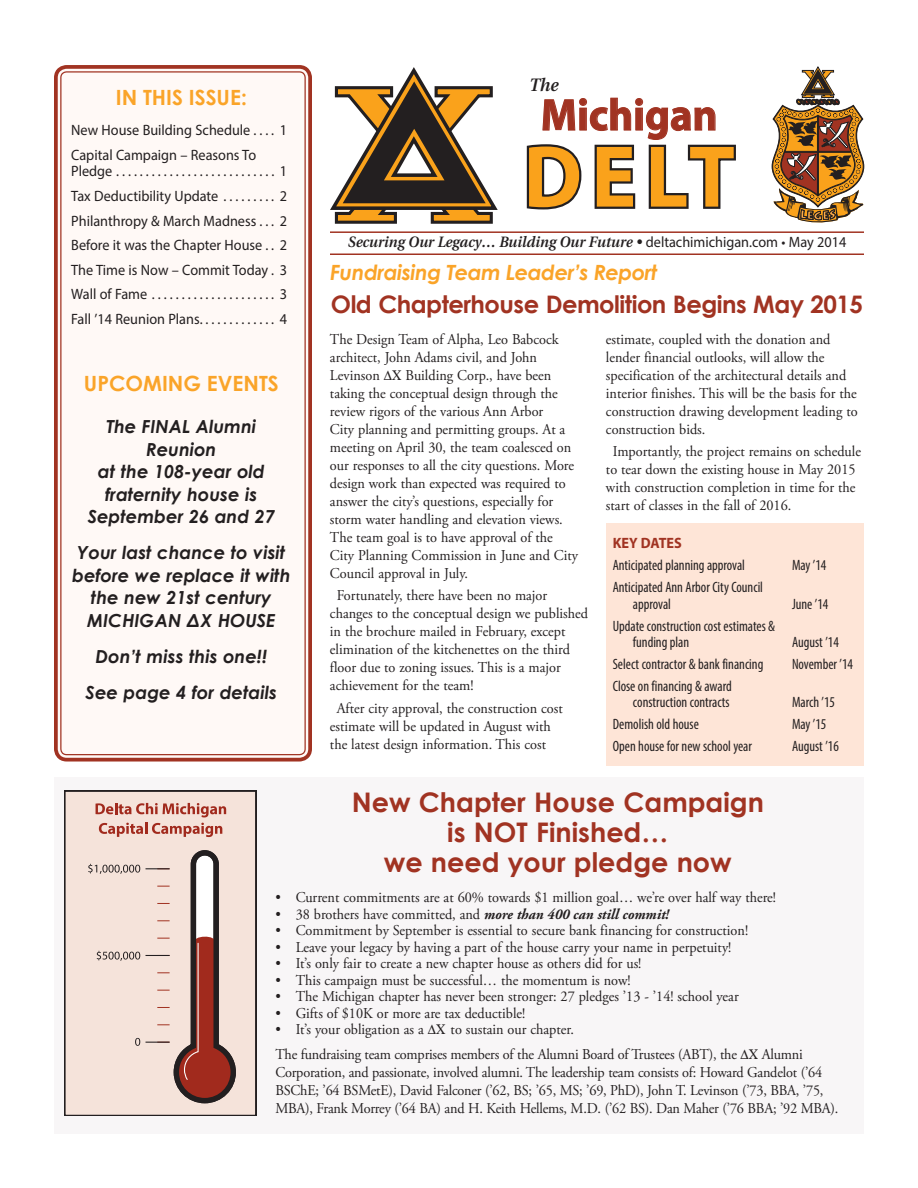
<style>
.page{position:relative;width:918px;height:1188px;background:#fff}
.page>*{position:absolute;margin:0;border:0;box-sizing:border-box;transform-origin:0 0}
.t1{font:700 88.5px "Myriad Pro";color:#faa21b;scale:.95 1}
.t2{font:700 45px "Myriad Pro";color:#a13322;scale:.95 1}
.t3{font:700 27px/30px "Century Gothic";color:#a13322;text-align:center}
.t4{font:700 24.15px "Century Gothic";letter-spacing:-.02em;color:#a13322}
.t5{font:italic 700 21px "Century Gothic";letter-spacing:-.02em;color:#faa429}
.t6{font:700 21px "Century Gothic";color:#faa429}
.t7{font:italic 700 18px/22.5px "Century Gothic";color:#231f20;text-align:center}
.t8{font:italic 600 18px "Utopia";color:#231f20;scale:.95 1}
.t9{font:15px/18px "Adobe Garamond Pro";color:#231f20;scale:.95 1}
.t10{font:condensed 15px/16.5px "Myriad Pro";color:#231f20;scale:.95 1}
.t11{font:15px/24.6px "Myriad Pro";color:#231f20;scale:.95 1}
.t12{font:italic 600 15px "Utopia";color:#231f20;scale:.95 1}
.t13{font:700 15px "Myriad Pro";color:#a13322;scale:.95 1}
.s1{font-family:"Myriad Pro";font-weight:400;font-style:normal}
.s2{font-family:"Greek"}
.s3{font-weight:700;font-style:italic}
</style>
<div class="page">
<div style="left:54px;top:778px;width:810px;height:356px;background:#f8f6f7"></div>
<div style="left:58px;top:69px;width:250px;height:689px;background:#fff9f6;border-radius:9px"></div>
<div style="left:54px;top:65px;width:258px;height:697px;border:4px solid #a13322;border-radius:11px"></div>
<div style="left:60px;top:71px;width:246px;height:684px;border:1px solid #a13322;border-radius:6px"></div>
<svg style="left:330px;top:67px;width:168px;height:157px"></svg>
<svg style="left:526px;top:97px;width:210px;height:113px"></svg>
<hr style="left:330px;top:231px;width:534px;height:2px;background:#a13322">
<hr style="left:330px;top:254px;width:534px;height:1px;background:#a13322">
<div style="left:606px;top:523px;width:258px;height:243px;background:#fee5d7"></div>
<div style="left:65px;top:791px;width:191px;height:324px;background:#f5e3da"></div>
<div style="left:65px;top:791px;width:191px;height:325px;border:1px solid #231f20"></div>
<svg style="left:96px;top:803px;width:130px;height:14px"></svg>
<svg style="left:99px;top:823px;width:123px;height:14px"></svg>
<svg style="left:97px;top:951px;width:43px;height:10px"></svg>
<svg style="left:88px;top:864px;width:52px;height:10px"></svg>
<svg style="left:135px;top:1038px;width:5px;height:8px"></svg>
<svg style="left:146px;top:850px;width:90px;height:254px"></svg>
<svg style="left:772px;top:66px;width:92px;height:156px"></svg>
<h3 class="t6" style="left:116px;top:82px;width:133px">IN THIS ISSUE:</h3>
<p class="t11" style="left:71px;top:118px;width:229px">New House Building Schedule . . . . 1<br>Capital Campaign – Reasons To</p>
<p class="t11" style="left:71px;top:159px;width:48px">Pledge ............................</p>
<p class="t11" style="left:280px;top:159px;width:9px">1</p>
<p class="t11" style="left:71px;top:184px;width:159px">Tax Deductibility Update ..........</p>
<p class="t11" style="left:71px;top:184px;width:229px;text-align:justify;text-indent:209px">2<br>Philanthropy &amp; March Madness . . . 2<br>Before it was the Chapter House . . 2<br>The Time is Now – Commit Today .. 3<br>Wall of Fame ......................</p>
<p class="t11" style="left:280px;top:282px;width:9px">3</p>
<p class="t11" style="left:71px;top:307px;width:140px">Fall ’14 Reunion Plans .............</p>
<p class="t11" style="left:280px;top:307px;width:9px">4</p>
<h3 class="t6" style="left:84px;top:367px;width:196px">UPCOMING EVENTS</h3>
<p class="t7" style="left:88px;top:415px;width:189px">The FINAL Alumni<br>Reunion<br>at the 108-year old fraternity house is<br>September 26 and 27</p>
<p class="t7" style="left:72px;top:541px;width:220px">Your last chance to visit before we replace it with the new 21st century<br>MICHIGAN ΔX HOUSE</p>
<p class="t7" style="left:86px;top:638px;width:193px;line-height:36px">Don’t miss this one!!<br>See page 4 for details</p>
<p class="t8" style="left:529px;top:75px;width:32px">The</p>
<h2 class="t2" style="left:541px;top:86px;width:188px">Michigan</h2>
<h1 class="t1" style="left:524px;top:119px;width:224px">DELT</h1>
<p class="t12" style="left:348px;top:234px;width:527px">Securing Our Legacy… Building Our Future • <span class="s1">deltachimichigan.com • May 2014</span></p>
<h3 class="t5" style="left:330px;top:256px;width:329px">Fundraising Team Leader’s Report</h3>
<h3 class="t4" style="left:331px;top:286px;width:534px">Old Chapterhouse Demolition Begins May 2015</h3>
<p class="t9" style="left:330px;top:331px;width:263px">The Design Team of Alpha, Leo Babcock architect, John Adams civil, and John Levinson <span class="s2">DC</span> Building Corp., have been taking the conceptual design through the review rigors of the various Ann Arbor<br>City planning and permitting groups. At a meeting on April 30, the team coalesced on our responses to all the city questions. More design work than expected was required to answer the city’s questions, especially for storm water handling and elevation views.<br>The team goal is to have approval of the City Planning Commission in June and City Council approval in July.</p>
<p class="t9" style="left:330px;top:587px;width:273px;text-indent:7px">Fortunately, there have been no major changes to the conceptual design we published in the brochure mailed in February, except elimination of the kitchenettes on the third floor due to zoning issues. This is a major achievement for the team!</p>
<p class="t9" style="left:330px;top:699px;width:247px;text-indent:7px">After city approval, the construction cost estimate will be updated in August with the latest design information. This cost</p>
<p class="t9" style="left:606px;top:331px;width:266px">estimate, coupled with the donation and lender financial outlooks, will allow the specification of the architectural details and interior finishes. This will be the basis for the construction drawing development leading to construction bids.</p>
<p class="t9" style="left:606px;top:443px;width:270px;text-indent:7px">Importantly, the project remains on schedule to tear down the existing house in May 2015 with construction completion in time for the start of classes in the fall of 2016.</p>
<p class="t13" style="left:613px;top:534px;width:74px">KEY DATES</p>
<p class="t10" style="left:613px;top:557px;width:141px">Anticipated planning approval</p>
<p class="t10" style="left:792px;top:557px;width:38px">May ’14</p>
<p class="t10" style="left:633px;top:579px;width:138px;text-indent:-20px">Anticipated Ann Arbor City Council approval</p>
<p class="t10" style="left:792px;top:595px;width:40px">June ’14</p>
<p class="t10" style="left:633px;top:617px;width:151px;text-indent:-20px">Update construction cost estimates &amp; funding plan</p>
<p class="t10" style="left:792px;top:634px;width:51px">August ’14</p>
<p class="t10" style="left:613px;top:656px;width:160px">Select contractor &amp; bank financing</p>
<p class="t10" style="left:792px;top:656px;width:66px">November ’14</p>
<p class="t10" style="left:613px;top:678px;width:127px;text-align:right">Close on financing &amp; award construction contracts</p>
<p class="t10" style="left:792px;top:694px;width:47px">March ’15</p>
<p class="t10" style="left:613px;top:716px;width:92px">Demolish old house</p>
<p class="t10" style="left:792px;top:716px;width:38px">May ’15</p>
<p class="t10" style="left:613px;top:738px;width:148px">Open house for new school year</p>
<p class="t10" style="left:792px;top:738px;width:51px">August ’16</p>
<h3 class="t3" style="left:352px;top:786px;width:414px">New Chapter House Campaign is NOT Finished…<br>we need your pledge now</h3>
<p class="t9" style="left:275px;top:889px;width:529px">• Current commitments are at 60% towards $1 million goal… we’re over half way there!</p>
<p class="t9" style="left:275px;top:905px;width:416px">• 38 brothers have committed, and <span class="s3">more than 400 can still commit!</span></p>
<p class="t9" style="left:275px;top:922px;width:499px">• Commitment by September is essential to secure bank financing for construction!</p>
<p class="t9" style="left:275px;top:938px;width:482px">• Leave your legacy by having a part of the house carry your name in perpetuity!</p>
<p class="t9" style="left:275px;top:955px;width:387px">• It’s only fair to create a new chapter house as others did for us!</p>
<p class="t9" style="left:275px;top:971px;width:375px">• This campaign must be successful… the momentum is now!</p>
<p class="t9" style="left:275px;top:988px;width:489px">• The Michigan chapter has never been stronger: 27 pledges ’13 - ’14! school year</p>
<p class="t9" style="left:275px;top:1004px;width:265px">• Gifts of $10K or more are tax deductible!</p>
<p class="t9" style="left:275px;top:1018px;width:557px;line-height:24.8px">• It’s your obligation as a <span class="s2">DC</span> to sustain our chapter.<br>The fundraising team comprises members of the Alumni Board of Trustees (ABT), the <span class="s2">DC</span> Alumni</p>
<p class="t9" style="left:275px;top:1064px;width:594px">Corporation, and passionate, involved alumni. The leadership team consists of: Howard Gandelot (’64<br>BSChE; ’64 BSMetE), David Falconer (’62, BS; ’65, MS; ’69, PhD), John T. Levinson (’73, BBA, ’75,<br>MBA), Frank Morrey (’64 BA) and H. Keith Hellems, M.D. (’62 BS). Dan Maher (’76 BBA; ’92 MBA).</p>
</div>
